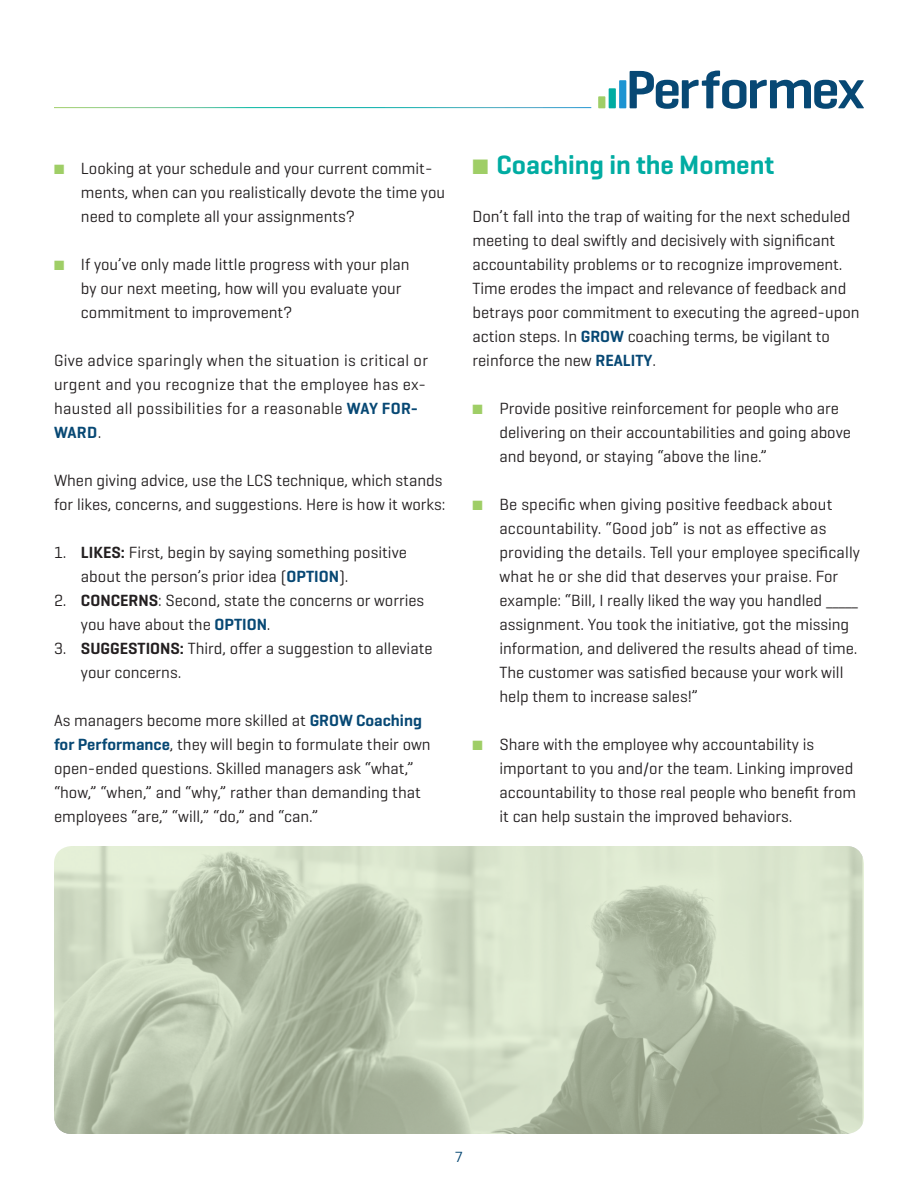
<style>
.page{position:relative;width:918px;height:1188px;background:#fff}
.page>*{position:absolute;margin:0;border:0;box-sizing:border-box;transform-origin:0 0}
.t1{font:600 27px "Geogrotesque";color:#00aca2}
.t2{font:16.5px/24px "Geogrotesque";color:#231f20}
.t3{font:16.5px/24px "Geogrotesque";letter-spacing:.02em;color:#231f20}
.t4{font:15px "Geogrotesque";color:#074874}
.s1{color:#9fce66}
.s2{font-weight:600;color:#074874}
.s3{font-weight:600}
</style>
<div class="page">
<svg style="left:598px;top:71px;width:266px;height:38px"></svg>
<svg style="left:54px;top:846px;width:810px;height:288px"></svg>
<p class="t2" style="left:81px;top:156px;width:366px;text-indent:-27px"><span class="s1">■</span> Looking at your schedule and your current commit&shy;ments, when can you realistically devote the time you need to complete all your assignments?</p>
<p class="t2" style="left:81px;top:252px;width:330px;text-indent:-27px"><span class="s1">■</span> If you’ve only made little progress with your plan by our next meeting, how will you evaluate your commitment to improvement?</p>
<p class="t3" style="left:54px;top:348px;width:376px">Give advice sparingly when the situation is critical or urgent and you recognize that the employee has ex&shy;hausted all possibilities for a reasonable <span class="s2">WAY FOR-WARD</span>.</p>
<p class="t2" style="left:54px;top:468px;width:393px">When giving advice, use the LCS technique, which stands for likes, concerns, and suggestions. Here is how it works:</p>
<p class="t2" style="left:81px;top:540px;width:327px;text-indent:-27px">1. <span class="s3">LIKES:</span> First, begin by saying something positive about the person’s prior idea (<span class="s2">OPTION</span>).</p>
<p class="t2" style="left:81px;top:588px;width:345px;text-indent:-27px">2. <span class="s3">CONCERNS</span>: Second, state the concerns or worries you have about the <span class="s2">OPTION</span>.</p>
<p class="t2" style="left:81px;top:636px;width:353px;text-indent:-27px">3. <span class="s3">SUGGESTIONS:</span> Third, offer a suggestion to alleviate your concerns.</p>
<p class="t2" style="left:54px;top:708px;width:378px">As managers become more skilled at <span class="s2">GROW Coaching for Performance</span>, they will begin to formulate their own open-ended questions. Skilled managers ask “what,” “how,” “when,” and “why,” rather than demanding that employees “are,” “will,” “do,” and “can.”</p>
<h1 class="t1" style="left:472px;top:148px;width:303px"><span class="s1">■</span> Coaching in the Moment</h1>
<p class="t2" style="left:472px;top:204px;width:389px">Don’t fall into the trap of waiting for the next scheduled meeting to deal swiftly and decisively with significant accountability problems or to recognize improvement.<br>Time erodes the impact and relevance of feedback and betrays poor commitment to executing the agreed-upon action steps. In <span class="s2">GROW</span> coaching terms, be vigilant to reinforce the new <span class="s2">REALITY</span>.</p>
<p class="t2" style="left:499px;top:396px;width:353px;text-indent:-27px"><span class="s1">■</span> Provide positive reinforcement for people who are delivering on their accountabilities and going above and beyond, or staying “above the line.”</p>
<p class="t2" style="left:499px;top:492px;width:362px;text-indent:-27px"><span class="s1">■</span> Be specific when giving positive feedback about accountability. “Good job” is not as effective as providing the details. Tell your employee specifically what he or she did that deserves your praise. For example: “Bill, I really liked the way you handled _____ assignment. You took the initiative, got the missing information, and delivered the results ahead of time.<br>The customer was satisfied because your work will help them to increase sales!”</p>
<p class="t2" style="left:499px;top:732px;width:358px;text-indent:-27px"><span class="s1">■</span> Share with the employee why accountability is important to you and/or the team. Linking improved accountability to those real people who benefit from it can help sustain the improved behaviors.</p>
<p class="t4" style="left:455px;top:1147px;width:10px">7</p>
</div>
